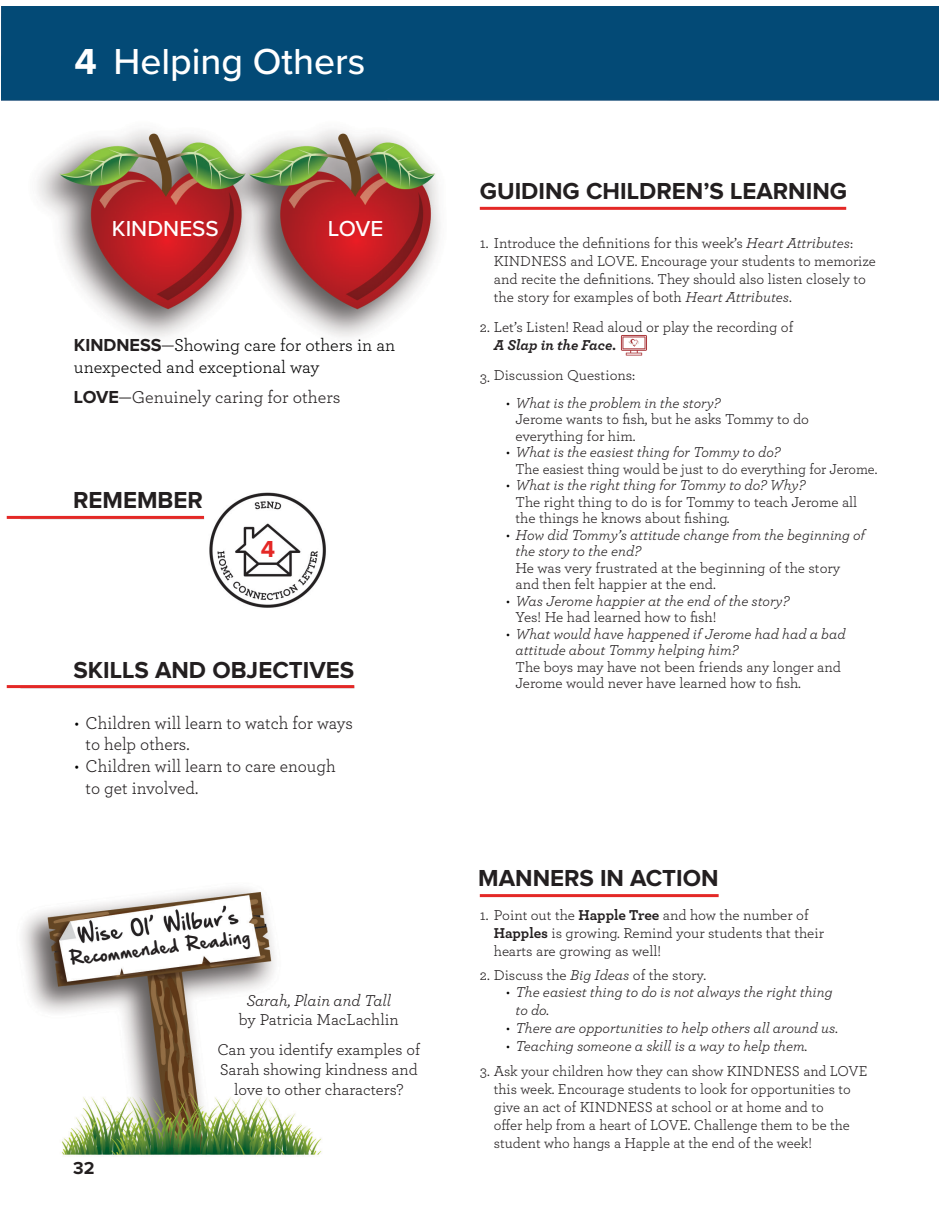
<style>
.page{position:relative;width:939px;height:1229px;background:#fff}
.page>*{position:absolute;margin:0;border:0;box-sizing:border-box;transform-origin:0 0}
.t1{font:500 37.5px "Proxima Nova";color:#fff}
.t2{font:700 24px "Proxima Nova";color:#231f20}
.t3{font:700 24px "Proxima Nova";color:#e42826}
.t4{font:500 22.5px "Proxima Nova";color:#fff}
.t5{font:18px "Archer";color:#231f20}
.t6{font:18px/21.6px "Archer";color:#000}
.t7{font:700 18px "Proxima Nova";color:#231f20}
.t8{font:16.5px/19.8px "Archer";color:#231f20;text-align:center}
.t9{font:italic 16.5px "Archer";color:#231f20}
.t10{font:15.75px "Hand Of Sean Demo";color:#231f20}
.GCL{font:15px/18px "Archer";color:#231f20}
.GCL-2{font:italic 15px "Archer";color:#231f20}
.GCL-3{font:15px "Archer";color:#231f20;scale:.96 1}
.t11{font:italic 700 15px "Archer";color:#231f20}
.s1{font-weight:700}
.s2{font-family:"Proxima Nova";font-weight:700;color:#231f20}
.s3{color:#231f20}
.s4{font-family:"Proxima Nova";font-weight:700}
.s5{color:#000}
.s6{font-style:italic}
.s7{font-style:normal;color:#000}
</style>
<div class="page">
<img style="left:1px;top:7px;width:937px;height:1150px">
<hr style="left:479px;top:207px;width:367px;height:3px;background:#e42826">
<hr style="left:479px;top:894px;width:239px;height:3px;background:#e42826">
<svg style="left:620px;top:335px;width:27px;height:20px"></svg>
<hr style="left:7px;top:685px;width:347px;height:3px;background:#e42826">
<hr style="left:7px;top:516px;width:197px;height:3px;background:#e42826">
<svg style="left:70px;top:923px;width:180px;height:48px"></svg>
<p class="t1" style="left:74px;top:34px;width:292px"><span class="s1">4</span> Helping Others</p>
<p class="t4" style="left:112px;top:212px;width:108px">KINDNESS</p>
<p class="t4" style="left:328px;top:212px;width:57px">LOVE</p>
<p class="t6" style="left:74px;top:333px;width:323px"><span class="s2">KINDNESS</span><span class="s3">—</span>Showing care for others in an unexpected and exceptional way</p>
<p class="t5" style="left:74px;top:384px;width:268px"><span class="s4">LOVE</span>—Genuinely caring for others</p>
<h2 class="t2" style="left:73px;top:489px;width:131px">REMEMBER</h2>
<p class="t3" style="left:261px;top:538px;width:16px">4</p>
<h2 class="t2" style="left:73px;top:659px;width:282px">SKILLS AND OBJECTIVES</h2>
<p class="t5" style="left:74px;top:710px;width:280px"><span class="s5">•</span> Children will learn to watch for ways</p>
<p class="t5" style="left:74px;top:753px;width:263px"><span class="s5">•</span> Children will learn to care enough</p>
<p class="t5" style="left:86px;top:732px;width:105px">to help others.</p>
<p class="t5" style="left:86px;top:775px;width:114px">to get involved.</p>
<p class="t10" style="left:69px;top:950px;width:183px;rotate:-7deg">Recommended Reading</p>
<p class="t9" style="left:246px;top:988px;width:146px">Sarah, Plain and Tall</p>
<p class="t8" style="left:239px;top:1009px;width:161px">by Patricia MacLachlin</p>
<p class="t8" style="left:217px;top:1039px;width:204px">Can you identify examples of<br>Sarah showing kindness and love to other characters?</p>
<p class="t7" style="left:73px;top:1160px;width:23px">32</p>
<p class="t2" style="left:479px;top:180px;width:369px">GUIDING CHILDREN’S LEARNING</p>
<p class="GCL" style="left:479px;top:234px;width:374px">1. Introduce the definitions for this week’s <span class="s6">Heart Attributes</span>:</p>
<p class="GCL" style="left:493px;top:252px;width:383px">KINDNESS and LOVE. Encourage your students to memorize and recite the definitions. They should also listen closely to the story for examples of both <span class="s6">Heart Attributes</span>.</p>
<p class="t11" style="left:493px;top:333px;width:124px">A Slap in the Face.</p>
<p class="GCL" style="left:493px;top:366px;width:143px">Discussion Questions:</p>
<p class="GCL-2" style="left:506px;top:392px;width:216px"><span class="s7">•</span> What is the problem in the story?</p>
<p class="GCL-2" style="left:506px;top:441px;width:275px"><span class="s7">•</span> What is the easiest thing for Tommy to do?</p>
<p class="GCL-2" style="left:506px;top:474px;width:300px"><span class="s7">•</span> What is the right thing for Tommy to do? Why?</p>
<p class="GCL-2" style="left:506px;top:524px;width:360px"><span class="s7">•</span> How did Tommy’s attitude change from the beginning of</p>
<p class="GCL" style="left:479px;top:318px;width:315px">2. Let’s Listen! Read aloud or play the recording of</p>
<p class="GCL" style="left:479px;top:367px;width:12px">3.</p>
<p class="GCL" style="left:515px;top:409px;width:295px">Jerome wants to fish, but he asks Tommy to do</p>
<p class="GCL" style="left:515px;top:426px;width:122px">everything for him.</p>
<p class="GCL-3" style="left:515px;top:458px;width:378px">The easiest thing would be just to do everything for Jerome.</p>
<p class="GCL" style="left:515px;top:492px;width:343px">The right thing to do is for Tommy to teach Jerome all</p>
<p class="GCL" style="left:515px;top:508px;width:216px">the things he knows about fishing.</p>
<p class="GCL-2" style="left:515px;top:540px;width:127px">the story to the end?</p>
<p class="GCL" style="left:515px;top:558px;width:326px">He was very frustrated at the beginning of the story</p>
<p class="GCL" style="left:515px;top:574px;width:202px">and then felt happier at the end.</p>
<p class="GCL" style="left:515px;top:607px;width:202px">Yes! He had learned how to fish!</p>
<p class="GCL-2" style="left:515px;top:639px;width:224px">attitude about Tommy helping him?</p>
<p class="GCL" style="left:515px;top:657px;width:327px">The boys may have not been friends any longer and</p>
<p class="GCL" style="left:515px;top:673px;width:287px">Jerome would never have learned how to fish.</p>
<p class="GCL-2" style="left:506px;top:590px;width:284px"><span class="s7">•</span> Was Jerome happier at the end of the story?</p>
<p class="GCL-2" style="left:506px;top:623px;width:341px"><span class="s7">•</span> What would have happened if Jerome had had a bad</p>
<p class="t2" style="left:478px;top:867px;width:242px">MANNERS IN ACTION</p>
<p class="GCL" style="left:479px;top:905px;width:330px">1. Point out the <span class="s1">Happle Tree</span> and how the number of</p>
<p class="GCL" style="left:493px;top:923px;width:331px"><span class="s1">Happles</span> is growing. Remind your students that their</p>
<p class="GCL" style="left:493px;top:941px;width:169px">hearts are growing as well!</p>
<p class="GCL" style="left:479px;top:965px;width:228px">2. Discuss the <span class="s6">Big Ideas</span> of the story.</p>
<p class="GCL-2" style="left:506px;top:981px;width:328px"><span class="s7">•</span> The easiest thing to do is not always the right thing</p>
<p class="GCL-2" style="left:506px;top:1017px;width:333px"><span class="s7">•</span> There are opportunities to help others all around us.</p>
<p class="GCL-2" style="left:506px;top:1035px;width:303px"><span class="s7">•</span> Teaching someone a skill is a way to help them.</p>
<p class="GCL-2" style="left:515px;top:999px;width:35px">to do.</p>
<p class="GCL" style="left:479px;top:1061px;width:389px">3. Ask your children how they can show KINDNESS and LOVE</p>
<p class="GCL" style="left:493px;top:1079px;width:358px">this week. Encourage students to look for opportunities to give an act of KINDNESS at school or at home and to</p>
<p class="GCL" style="left:493px;top:1115px;width:357px">offer help from a heart of LOVE. Challenge them to be the</p>
<p class="GCL" style="left:493px;top:1133px;width:319px">student who hangs a Happle at the end of the week!</p>
</div>
